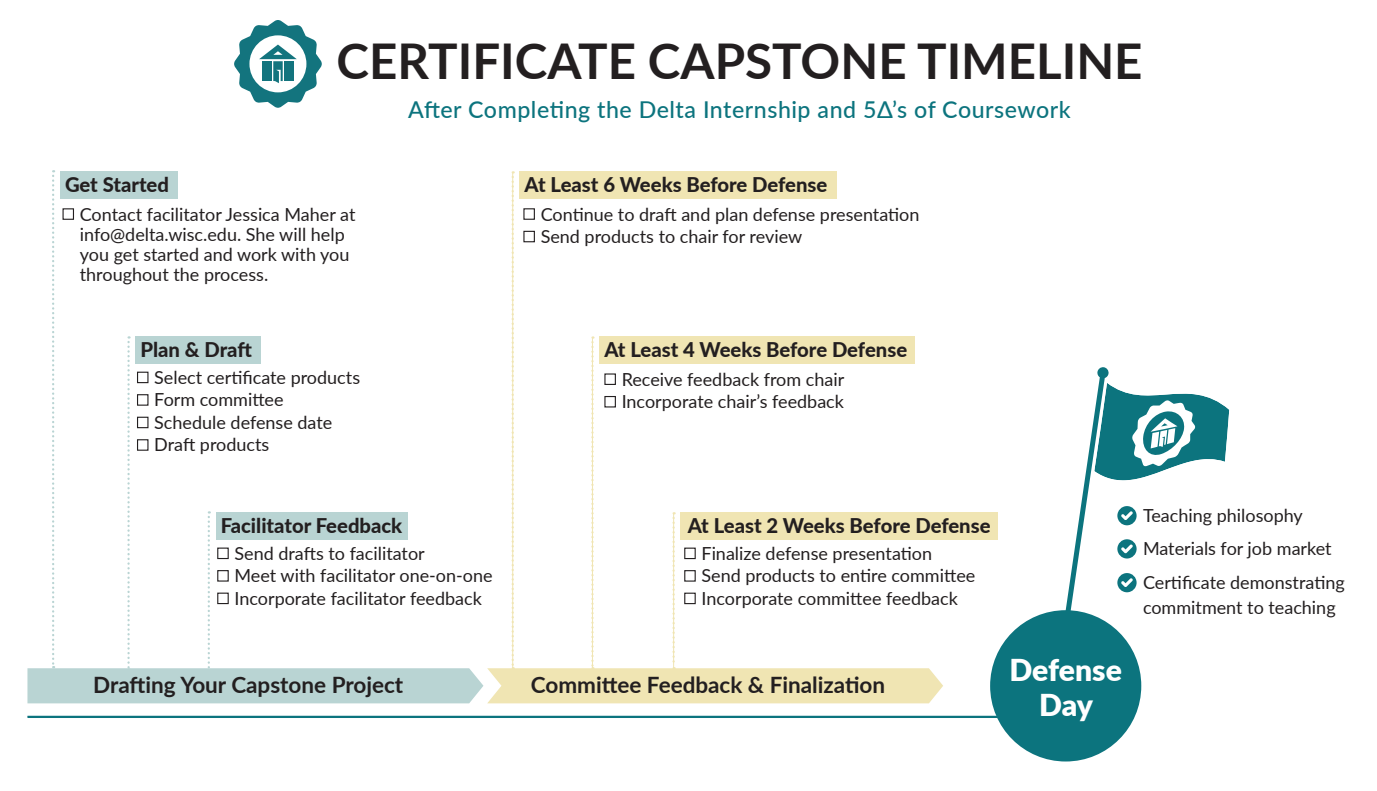
<style>
.page{position:relative;width:1377px;height:791px;background:#fff}
.page>*{position:absolute;margin:0;border:0;box-sizing:border-box;transform-origin:0 0}
.t1{font:700 49.27px "Lato";color:#231f20}
.t2{font:900 30.15px/35.6px "Lato";letter-spacing:-.01em;color:#fff;text-align:center}
.t3{font:500 23.18px "Lato";letter-spacing:.025em;color:#0c747e}
.t4{font:700 22.5px "Lato";color:#231f20}
.t5{font:800 20.25px "Lato";color:#231f20}
.t6{font:18px/22.5px "Lato";color:#231f20}
</style>
<div class="page">
<hr style="left:27px;top:715px;width:1025px;height:2px;background:#0c747e">
<div style="left:991px;top:611px;width:149px;height:149px;background:#0c747e;border-radius:50%"></div>
<div style="left:680px;top:512px;width:318px;height:27px;background:#f0e5b3"></div>
<svg style="left:27px;top:170px;width:916px;height:533px"></svg>
<div style="left:216px;top:512px;width:191px;height:27px;background:#b9d4d3"></div>
<div style="left:217px;top:547px;width:12px;height:12px;border:1px solid #231f20"></div>
<div style="left:217px;top:570px;width:12px;height:11px;border:1px solid #231f20"></div>
<div style="left:217px;top:592px;width:12px;height:12px;border:1px solid #231f20"></div>
<div style="left:519px;top:171px;width:318px;height:27px;background:#f0e5b3"></div>
<div style="left:523px;top:208px;width:12px;height:12px;border:1px solid #231f20"></div>
<div style="left:523px;top:231px;width:12px;height:11px;border:1px solid #231f20"></div>
<div style="left:599px;top:336px;width:316px;height:28px;background:#f0e5b3"></div>
<div style="left:604px;top:373px;width:12px;height:12px;border:1px solid #231f20"></div>
<div style="left:604px;top:396px;width:12px;height:11px;border:1px solid #231f20"></div>
<div style="left:684px;top:547px;width:12px;height:12px;border:1px solid #231f20"></div>
<div style="left:684px;top:570px;width:12px;height:11px;border:1px solid #231f20"></div>
<div style="left:684px;top:592px;width:12px;height:12px;border:1px solid #231f20"></div>
<svg style="left:234px;top:20px;width:88px;height:88px"></svg>
<svg style="left:1063px;top:367px;width:166px;height:260px"></svg>
<h1 class="t1" style="left:337px;top:25px;width:808px">CERTIFICATE CAPSTONE TIMELINE</h1>
<p class="t3" style="left:408px;top:92px;width:664px">After Completing the Delta Internship and 5Δ’s of Coursework</p>
<p class="t5" style="left:65px;top:169px;width:106px">Get Started</p>
<p class="t6" style="left:80px;top:203px;width:277px;line-height:20.2px">Contact facilitator Jessica Maher at info@delta.wisc.edu. She will help you get started and work with you throughout the process.</p>
<p class="t5" style="left:525px;top:169px;width:304px">At Least 6 Weeks Before Defense</p>
<p class="t6" style="left:541px;top:202px;width:380px">Continue to draft and plan defense presentation<br>Send products to chair for review</p>
<p class="t5" style="left:140px;top:335px;width:113px">Plan &amp; Draft</p>
<p class="t6" style="left:154px;top:365px;width:207px">Select certificate products<br>Form committee<br>Schedule defense date<br>Draft products</p>
<p class="t5" style="left:604px;top:335px;width:304px">At Least 4 Weeks Before Defense</p>
<p class="t6" style="left:622px;top:367px;width:224px">Receive feedback from chair<br>Incorporate chair’s feedback</p>
<p class="t5" style="left:221px;top:510px;width:183px">Facilitator Feedback</p>
<p class="t6" style="left:235px;top:541px;width:260px">Send drafts to facilitator<br>Meet with facilitator one-on-one<br>Incorporate facilitator feedback</p>
<p class="t5" style="left:688px;top:510px;width:304px">At Least 2 Weeks Before Defense</p>
<p class="t6" style="left:702px;top:541px;width:275px">Finalize defense presentation<br>Send products to entire committee<br>Incorporate committee feedback</p>
<p class="t4" style="left:93px;top:668px;width:312px">Drafting Your Capstone Project</p>
<p class="t4" style="left:531px;top:668px;width:356px">Committee Feedback &amp; Finalization</p>
<h2 class="t2" style="left:1009px;top:650px;width:114px">Defense<br>Day</h2>
<p class="t6" style="left:1143px;top:498px;width:203px;line-height:33.5px">Teaching philosophy<br>Materials for job market<br>Certificate demonstrating</p>
<p class="t6" style="left:1143px;top:595px;width:194px">commitment to teaching</p>
</div>
